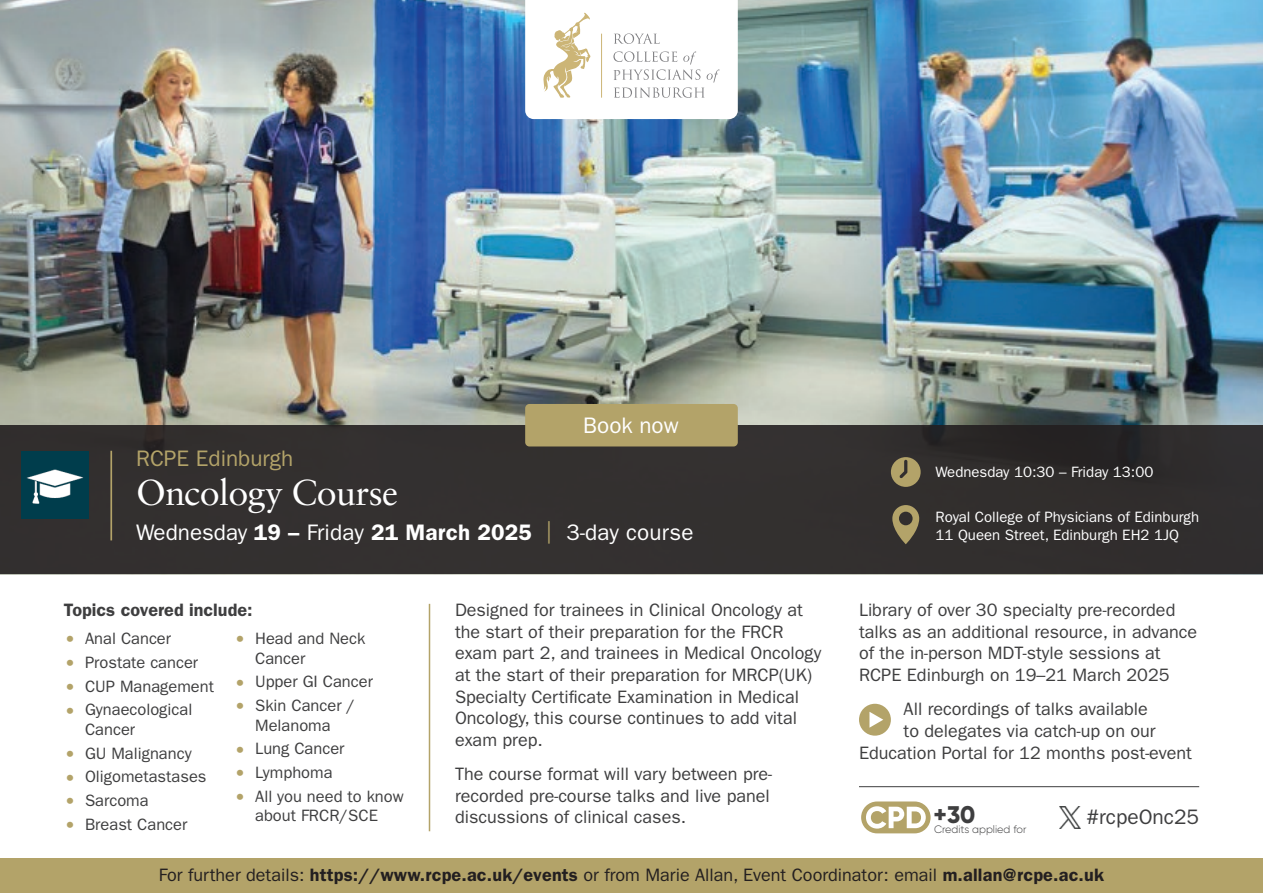
<style>
.page{position:relative;width:1263px;height:893px;background:#fff}
.page>*{position:absolute;margin:0;border:0;box-sizing:border-box;transform-origin:0 0}
.t1{font:36px "Sabon LT Std";letter-spacing:-.02em;color:#fff}
.t2{font:800 24px "Gilroy";color:#3e3e3f}
.t3{font:22.5px "ITC Franklin Gothic Std";color:#fff}
.t4{font:22.5px "ITC Franklin Gothic Std";color:#b3a369}
.t5{font:21px "ITC Franklin Gothic Std";color:#3e3e3f}
.t6{font:18px/21.6px "ITC Franklin Gothic Std";color:#3e3e3f}
.t7{font:18px "ITC Franklin Gothic Std";color:#231f20}
.t8{font:600 18px "ITC Franklin Gothic Std";color:#3e3e3f}
.t9{font:16.5px/19.5px "ITC Franklin Gothic Std";color:#3e3e3f}
.t10{font:15px/18px "ITC Franklin Gothic Std";color:#fff}
.t11{font:13.35px "Trajan";color:#808083}
.t12{font:300 10.8px "Gilroy";color:#3e3e3f}
.s1{font-weight:600}
.s2{color:#b3a369}
.s3{font-weight:600;font-size:21px;color:#b3a369}
</style>
<div class="page">
<img style="left:0;top:0;width:1263px;height:425px">
<div style="left:0;top:425px;width:1263px;height:149px;background:#33302f"></div>
<svg style="left:525px;top:0;width:213px;height:119px"></svg>
<hr style="left:429px;top:604px;width:1px;height:227px;background:#b3a369">
<div style="left:0;top:859px;width:1263px;height:34px;background:#b3a369"></div>
<img style="left:1059px;top:807px;width:21px;height:21px">
<svg style="left:861px;top:801px;width:69px;height:32px"></svg>
<hr style="left:859px;top:786px;width:340px;height:1px;background:#3e3e3f">
<svg style="left:859px;top:704px;width:32px;height:32px"></svg>
<div style="left:525px;top:404px;width:213px;height:42px;background:#b3a369;border-radius:4px"></div>
<hr style="left:110px;top:451px;width:2px;height:89px;background:#b3a369">
<img style="left:21px;top:451px;width:68px;height:68px">
<svg style="left:892px;top:505px;width:27px;height:39px"></svg>
<svg style="left:891px;top:457px;width:30px;height:30px"></svg>
<p class="t11" style="left:613px;top:67px;width:10px">P</p>
<p class="t3" style="left:583px;top:412px;width:97px">Book now</p>
<p class="t4" style="left:136px;top:446px;width:159px">RCPE Edinburgh</p>
<h1 class="t1" style="left:136px;top:471px;width:263px">Oncology Course</h1>
<p class="t3" style="left:136px;top:520px;width:559px">Wednesday <span class="s1">19 –</span> Friday <span class="s1">21 March 2025</span> <span class="s2">|</span> 3-day course</p>
<p class="t10" style="left:935px;top:508px;width:265px">Royal College of Physicians of Edinburgh<br>11 Queen Street, Edinburgh EH2 1JQ</p>
<p class="t10" style="left:935px;top:463px;width:219px">Wednesday 10:30 – Friday 13:00</p>
<p class="t8" style="left:64px;top:599px;width:190px">Topics covered include:</p>
<p class="t9" style="left:64px;top:629px;width:109px"><span class="s3">•</span> Anal Cancer</p>
<p class="t9" style="left:64px;top:653px;width:136px"><span class="s3">•</span> Prostate cancer</p>
<p class="t9" style="left:64px;top:676px;width:152px"><span class="s3">•</span> CUP Management</p>
<p class="t9" style="left:85px;top:700px;width:109px;text-indent:-21px"><span class="s3">•</span> Gynaecological<br>Cancer</p>
<p class="t9" style="left:64px;top:743px;width:129px"><span class="s3">•</span> GU Malignancy</p>
<p class="t9" style="left:64px;top:767px;width:144px"><span class="s3">•</span> Oligometastases</p>
<p class="t9" style="left:64px;top:791px;width:86px"><span class="s3">•</span> Sarcoma</p>
<p class="t9" style="left:64px;top:815px;width:125px"><span class="s3">•</span> Breast Cancer</p>
<p class="t9" style="left:255px;top:629px;width:112px;text-indent:-21px"><span class="s3">•</span> Head and Neck<br>Cancer</p>
<p class="t9" style="left:234px;top:672px;width:141px"><span class="s3">•</span> Upper GI Cancer</p>
<p class="t9" style="left:234px;top:696px;width:123px;text-align:center"><span class="s3">•</span> Skin Cancer /<br>Melanoma</p>
<p class="t9" style="left:234px;top:739px;width:112px"><span class="s3">•</span> Lung Cancer</p>
<p class="t9" style="left:234px;top:763px;width:100px"><span class="s3">•</span> Lymphoma</p>
<p class="t9" style="left:234px;top:787px;width:171px;text-align:center"><span class="s3">•</span> All you need to know about FRCR/SCE</p>
<p class="t6" style="left:455px;top:599px;width:368px">Designed for trainees in Clinical Oncology at the start of their preparation for the FRCR exam part 2, and trainees in Medical Oncology at the start of their preparation for MRCP(UK)<br>Specialty Certificate Examination in Medical Oncology, this course continues to add vital exam prep.</p>
<p class="t6" style="left:455px;top:763px;width:319px">The course format will vary between pre&shy;recorded pre-course talks and live panel discussions of clinical cases.</p>
<p class="t6" style="left:859px;top:599px;width:340px">Library of over 30 specialty pre-recorded talks as an additional resource, in advance of the in-person MDT-style sessions at RCPE Edinburgh on 19–21 March 2025</p>
<p class="t6" style="left:859px;top:699px;width:334px;text-align:center">All recordings of talks available<br>to delegates via catch-up on our<br>Education Portal for 12 months post-event</p>
<h2 class="t2" style="left:934px;top:800px;width:43px">+30</h2>
<p class="t12" style="left:934px;top:823px;width:94px">Credits applied for</p>
<p class="t5" style="left:1086px;top:805px;width:114px">#rcpeOnc25</p>
<p class="t7" style="left:159px;top:865px;width:947px">For further details: <span class="s1">https://www.rcpe.ac.uk/events</span> or from Marie Allan, Event Coordinator: email <span class="s1">m.allan@rcpe.ac.uk</span></p>
</div>
